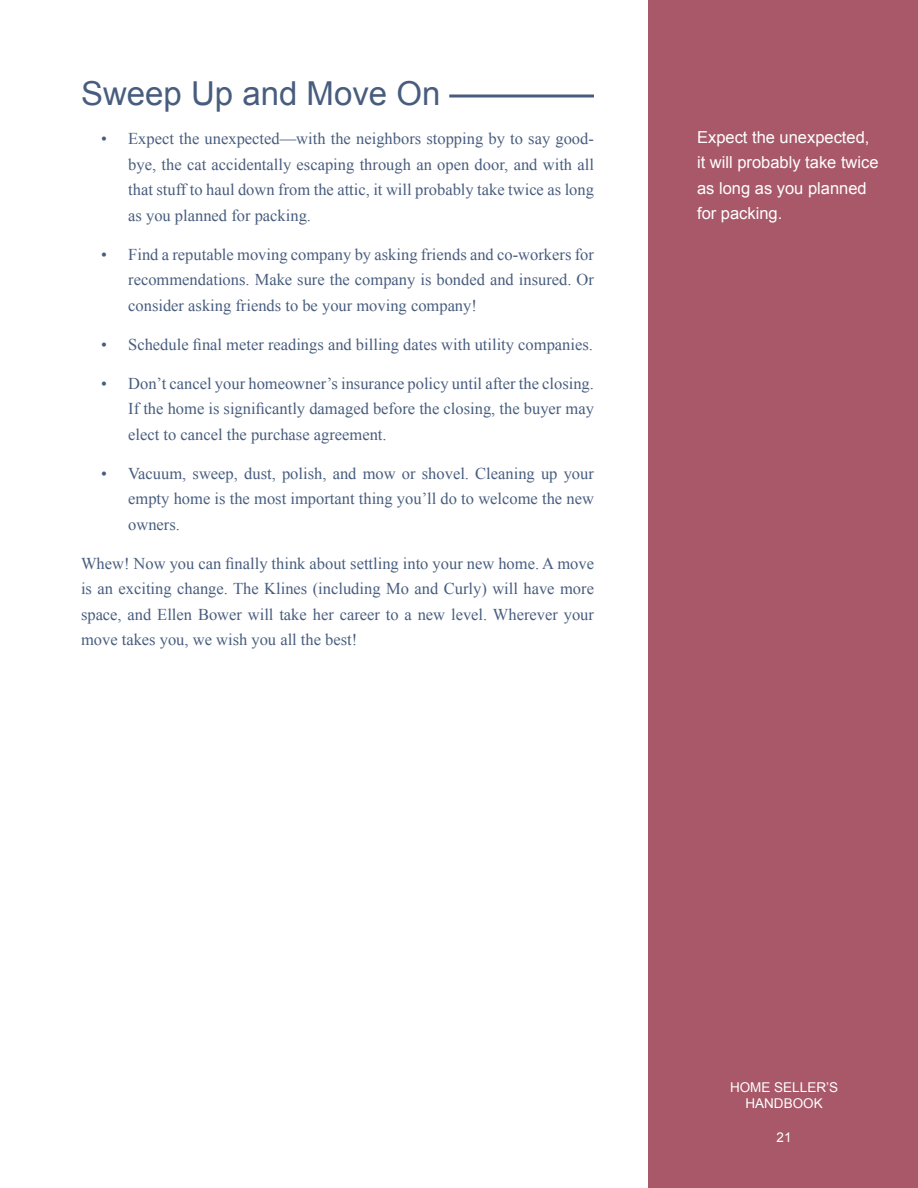
<style>
.page{position:relative;width:918px;height:1188px;background:#fff}
.page>*{position:absolute;margin:0;border:0;box-sizing:border-box;transform-origin:0 0}
.h1{font:33px "Arial";color:#485d7e}
.li{font:16.5px/25.5px "Times New Roman";color:#485d7e;text-align:justify}
.p{font:16.5px/25.5px "Times New Roman";color:#485d7e;text-align:justify}
.p-2{font:16.5px/25.5px "Arial";color:#fff}
.t1{font:13.5px/16.5px "Arial";color:#fff;text-align:center}
</style>
<div class="page">
<div style="left:648px;top:0;width:270px;height:1188px;background:#a85868"></div>
<svg style="left:449px;top:94px;width:145px;height:4px"></svg>
<p class="h1" style="left:81px;top:72px;width:361px">Sweep Up and Move On</p>
<p class="li" style="left:128px;top:125px;width:467px;text-indent:-27px">• Expect the unexpected—with the neighbors stopping by to say good&shy;bye, the cat accidentally escaping through an open door, and with all that stuff to haul down from the attic, it will probably take twice as long as you planned for packing.</p>
<p class="li" style="left:128px;top:241px;width:467px;text-indent:-27px">• Find a reputable moving company by asking friends and co-workers for recommendations. Make sure the company is bonded and insured. Or consider asking friends to be your moving company!</p>
<p class="li" style="left:101px;top:331px;width:493px">• Schedule final meter readings and billing dates with utility companies.</p>
<p class="li" style="left:128px;top:370px;width:467px;text-indent:-27px">• Don’t cancel your homeowner’s insurance policy until after the closing.<br>If the home is significantly damaged before the closing, the buyer may elect to cancel the purchase agreement.</p>
<p class="li" style="left:128px;top:460px;width:467px;text-indent:-27px">• Vacuum, sweep, dust, polish, and mow or shovel. Cleaning up your empty home is the most important thing you’ll do to welcome the new owners.</p>
<p class="p" style="left:81px;top:550px;width:515px">Whew! Now you can finally think about settling into your new home. A move is an exciting change. The Klines (including Mo and Curly) will have more space, and Ellen Bower will take her career to a new level. Wherever your move takes you, we wish you all the best!</p>
<p class="p-2" style="left:697px;top:124px;width:183px">Expect the unexpected, it will probably take twice as long as you planned for packing.</p>
<p class="t1" style="left:730px;top:1079px;width:110px">HOME SELLER’S<br>HANDBOOK</p>
<p class="t1" style="left:777px;top:1129px;width:17px">21</p>
</div>
